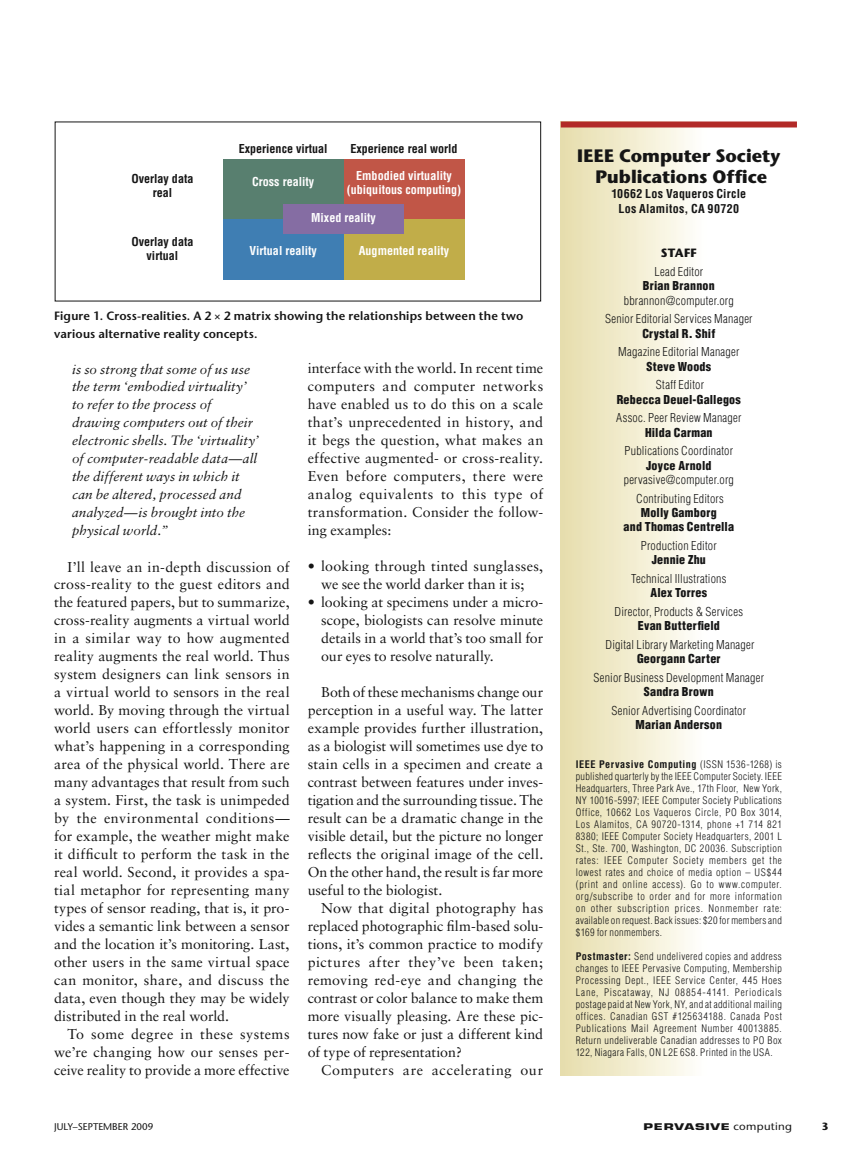
<style>
.page{position:relative;width:851px;height:1161px;background:#fff}
.page>*{position:absolute;margin:0;border:0;box-sizing:border-box;transform-origin:0 0}
.t1{font:700 18px/21px "Stone Sans Std";color:#151515;text-align:center}
.t2{font:14.25px/18px "Sabon LT Std";letter-spacing:.005em;color:#151515;text-align:justify}
.t3{font:14.25px "Sabon LT Std";letter-spacing:.04em;color:#151515}
.t4{font:italic 13.5px/18px "Sabon LT Std";letter-spacing:.005em;color:#151515}
.t5{font:300 condensed 12px/18.8px "Helvetica LT Std";letter-spacing:.02em;color:#151515;text-align:center}
.t6{font:900 condensed 12px/14.2px "Helvetica LT Std";letter-spacing:.02em;color:#151515;text-align:center}
.t7{font:600 12px/18px "Stone Sans Std";letter-spacing:.015em;color:#151515}
.t8{font:700 condensed 12px/13.5px "Helvetica LT Std";color:#fff;text-align:center}
.t9{font:700 condensed 12px/13.5px "Helvetica LT Std";color:#151515;text-align:center}
.t10{font:700 condensed 12px/15px "Helvetica LT Std";letter-spacing:.03em;color:#151515;text-align:center}
.t11{font:700 12px "Stone Sans Std";letter-spacing:.025em;color:#151515}
.t12{font:700 10.5px "Stone Sans Std";color:#151515}
.t13{font:300 condensed 10.2px/12px "Helvetica LT Std";letter-spacing:.035em;color:#151515;text-align:justify}
.t14{font:500 9.75px "Stone Sans Std";color:#151515}
.t15{font:700 9px "Eurostile LT Std";letter-spacing:.05em;color:#151515;scale:1.5 1}
.s1{font-family:"Futura Std";font-weight:400;font-stretch:condensed}
.s2{font-weight:700}
.s3{font-family:"Stone Sans Std";font-weight:500;font-size:10.5px}
</style>
<div class="page">
<div style="left:223px;top:159px;width:120px;height:60px;background:#587f6f"></div>
<div style="left:343px;top:159px;width:121px;height:60px;background:#c15647"></div>
<div style="left:223px;top:219px;width:120px;height:60px;background:#3f7eb3"></div>
<div style="left:343px;top:219px;width:121px;height:60px;background:#c1ad49"></div>
<div style="left:283px;top:204px;width:121px;height:30px;background:#856da3"></div>
<svg style="left:560px;top:128px;width:130px;height:948px;background:#f0eacc"></svg>
<div style="left:560px;top:122px;width:236px;height:6px;background:#b22a28"></div>
<p class="t9" style="left:131px;top:172px;width:64px">Overlay data real</p>
<p class="t9" style="left:131px;top:235px;width:64px">Overlay data virtual</p>
<p class="t9" style="left:239px;top:142px;width:90px">Experience virtual</p>
<p class="t9" style="left:350px;top:142px;width:109px">Experience real world</p>
<p class="t8" style="left:252px;top:175px;width:64px">Cross reality</p>
<p class="t8" style="left:347px;top:169px;width:116px">Embodied virtuality (ubiquitous computing)</p>
<p class="t8" style="left:311px;top:211px;width:66px">Mixed reality</p>
<p class="t8" style="left:249px;top:244px;width:69px">Virtual reality</p>
<p class="t8" style="left:359px;top:244px;width:92px">Augmented reality</p>
<p class="t7" style="left:54px;top:306px;width:471px">Figure 1. Cross-realities. A 2 <span class="s1">×</span> 2 matrix showing the relationships between the two various alternative reality concepts.</p>
<p class="t4" style="left:72px;top:360px;width:188px">is so strong that some of us use the term ‘embodied virtuality’ to refer to the process of drawing computers out of their electronic shells. The ‘virtuality’ of computer-readable data—all the different ways in which it can be altered, processed and analyzed—is brought into the physical world.”</p>
<p class="t2" style="left:54px;top:557px;width:237px;text-indent:13px">I’ll leave an in-depth discussion of cross-reality to the guest editors and the featured papers, but to summarize, cross-reality augments a virtual world in a similar way to how augmented reality augments the real world. Thus system designers can link sensors in a virtual world to sensors in the real world. By moving through the virtual world users can effortlessly monitor what’s happening in a corresponding area of the physical world. There are many advantages that result from such a system. First, the task is unimpeded by the environmental conditions— for example, the weather might make it difficult to perform the task in the real world. Second, it provides a spa&shy;tial metaphor for representing many types of sensor reading, that is, it pro&shy;vides a semantic link between a sensor and the location it’s monitoring. Last, other users in the same virtual space can monitor, share, and discuss the data, even though they may be widely distributed in the real world.</p>
<p class="t2" style="left:54px;top:1025px;width:237px;text-indent:13px">To some degree in these systems we’re changing how our senses per&shy;ceive reality to provide a more effective</p>
<p class="t2" style="left:307px;top:359px;width:237px">interface with the world. In recent time computers and computer networks have enabled us to do this on a scale that’s unprecedented in history, and it begs the question, what makes an effective augmented- or cross-reality.<br>Even before computers, there were analog equivalents to this type of transformation. Consider the follow&shy;ing examples:</p>
<p class="t2" style="left:307px;top:557px;width:237px;text-align:center">• looking through tinted sunglasses, we see the world darker than it is;</p>
<p class="t2" style="left:321px;top:593px;width:224px;text-indent:-13px">• looking at specimens under a micro&shy;scope, biologists can resolve minute details in a world that’s too small for our eyes to resolve naturally.</p>
<p class="t2" style="left:307px;top:683px;width:237px;text-indent:13px">Both of these mechanisms change our perception in a useful way. The latter example provides further illustration, as a biologist will sometimes use dye to stain cells in a specimen and create a contrast between features under inves&shy;tigation and the surrounding tissue. The result can be a dramatic change in the visible detail, but the picture no longer reflects the original image of the cell.<br>On the other hand, the result is far more useful to the biologist.</p>
<p class="t2" style="left:307px;top:899px;width:237px;text-indent:13px">Now that digital photography has replaced photographic film-based solu&shy;tions, it’s common practice to modify pictures after they’ve been taken; removing red-eye and changing the contrast or color balance to make them more visually pleasing. Are these pic&shy;tures now fake or just a different kind of type of representation?</p>
<p class="t3" style="left:321px;top:1062px;width:223px">Computers are accelerating our</p>
<p class="t1" style="left:577px;top:145px;width:205px">IEEE Computer Society<br>Publications Office</p>
<p class="t10" style="left:611px;top:186px;width:136px">10662 Los Vaqueros Circle<br>Los Alamitos, CA 90720</p>
<p class="t11" style="left:660px;top:246px;width:37px">Staff</p>
<p class="t5" style="left:654px;top:262px;width:50px">Lead Editor</p>
<p class="t6" style="left:643px;top:279px;width:73px">Brian Brannon</p>
<p class="t5" style="left:605px;top:291px;width:149px">bbrannon@computer.org<br>Senior Editorial Services Manager</p>
<p class="t6" style="left:642px;top:326px;width:75px">Crystal R. Shif</p>
<p class="t5" style="left:618px;top:343px;width:123px">Magazine Editorial Manager</p>
<p class="t6" style="left:646px;top:359px;width:66px">Steve Woods</p>
<p class="t5" style="left:656px;top:376px;width:50px">Staff Editor</p>
<p class="t6" style="left:616px;top:392px;width:126px">Rebecca Deuel-Gallegos</p>
<p class="t5" style="left:616px;top:409px;width:127px">Assoc. Peer Review Manager</p>
<p class="t6" style="left:645px;top:425px;width:69px">Hilda Carman</p>
<p class="t5" style="left:624px;top:441px;width:110px">Publications Coordinator</p>
<p class="t6" style="left:646px;top:458px;width:67px">Joyce Arnold</p>
<p class="t5" style="left:623px;top:470px;width:112px">pervasive@computer.org<br>Contributing Editors</p>
<p class="t6" style="left:623px;top:505px;width:112px">Molly Gamborg<br>and Thomas Centrella</p>
<p class="t5" style="left:641px;top:536px;width:77px">Production Editor</p>
<p class="t6" style="left:651px;top:552px;width:56px">Jennie Zhu</p>
<p class="t5" style="left:631px;top:569px;width:97px">Technical Illustrations</p>
<p class="t6" style="left:650px;top:585px;width:58px">Alex Torres</p>
<p class="t5" style="left:614px;top:602px;width:130px">Director, Products &amp; Services</p>
<p class="t6" style="left:637px;top:618px;width:83px">Evan Butterfield</p>
<p class="t5" style="left:605px;top:635px;width:150px">Digital Library Marketing Manager</p>
<p class="t6" style="left:637px;top:651px;width:85px">Georgann Carter</p>
<p class="t5" style="left:593px;top:668px;width:172px">Senior Business Development Manager</p>
<p class="t6" style="left:643px;top:684px;width:71px">Sandra Brown</p>
<p class="t5" style="left:611px;top:701px;width:136px">Senior Advertising Coordinator</p>
<p class="t6" style="left:635px;top:717px;width:88px">Marian Anderson</p>
<p class="t13" style="left:575px;top:759px;width:208px"><span class="s2">IEEE Pervasive Computing</span> (ISSN 1536-1268) is published quarterly by the IEEE Computer Society. IEEE Headquarters, Three Park Ave., 17th Floor, New York, NY 10016-5997; IEEE Computer Society Publications Office, 10662 Los Vaqueros Circle, PO Box 3014, Los Alamitos, CA 90720-1314, phone +1 714 821<br>8380; IEEE Computer Society Headquarters, 2001 L St., Ste. 700, Washington, DC 20036. Subscription rates: IEEE Computer Society members get the lowest rates and choice of media option – US$44 (print and online access). Go to www.computer. org/subscribe to order and for more information on other subscription prices. Nonmember rate: available on request. Back issues: $20 for members and $169 for nonmembers.</p>
<p class="t13" style="left:575px;top:951px;width:208px"><span class="s2">Postmaster:</span> Send undelivered copies and address changes to IEEE Pervasive Computing, Membership Processing Dept., IEEE Service Center, 445 Hoes Lane, Piscataway, NJ 08854-4141. Periodicals postage paid at New York, NY, and at additional mailing offices. Canadian GST #125634188. Canada Post Publications Mail Agreement Number 40013885.<br>Return undeliverable Canadian addresses to PO Box 122, Niagara Falls, ON L2E 6S8. Printed in the USA.</p>
<p class="t14" style="left:54px;top:1120px;width:101px">JULY–SEPTEMBER 2009</p>
<p class="t15" style="left:643px;top:1121px;width:100px">PERVASIVE <span class="s3">COMPUTING</span></p>
<p class="t12" style="left:821px;top:1120px;width:8px">3</p>
</div>
